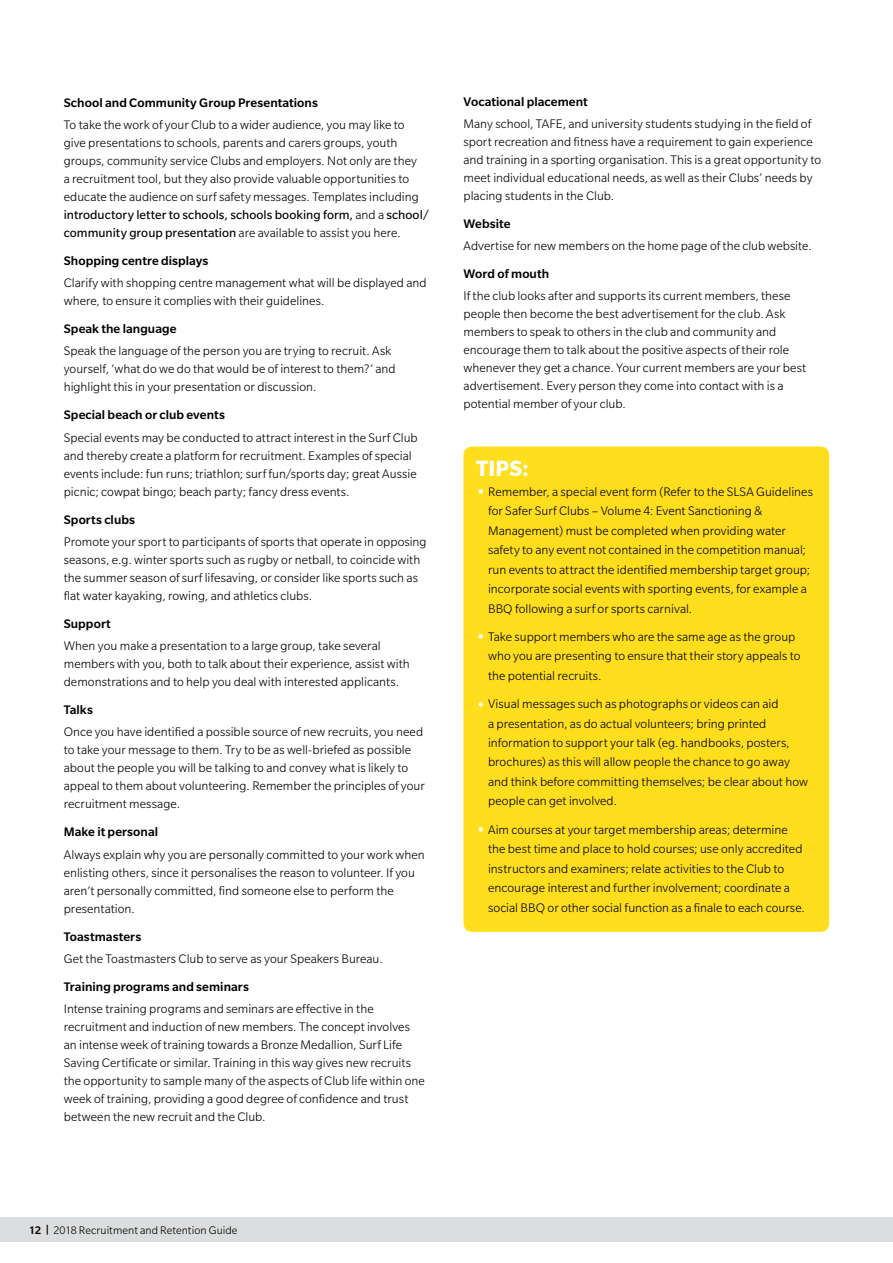
<style>
.page{position:relative;width:893px;height:1263px;background:#fff}
.page>*{position:absolute;margin:0;border:0;box-sizing:border-box;transform-origin:0 0}
.t1{font:700 24px "Slate Std";color:#fff}
.t2{font:300 13.5px/18px "Slate Std";letter-spacing:.005em;color:#000}
.t3{font:500 13.5px "Slate Std";letter-spacing:.005em;color:#000}
.t4{font:300 12px "Slate Std";letter-spacing:.005em;color:#000}
.s1{font-weight:400}
.s2{font-weight:400;font-size:18px;color:#fff}
.s3{font-weight:500}
</style>
<div class="page">
<div style="left:0;top:1217px;width:893px;height:25px;background:#dcddde"></div>
<div style="left:463px;top:446px;width:366px;height:486px;background:#ffde1d;border-radius:9px"></div>
<p class="t3" style="left:64px;top:95px;width:256px">School and Community Group Presentations</p>
<p class="t2" style="left:64px;top:116px;width:367px">To take the work of your Club to a wider audience, you may like to give presentations to schools, parents and carers groups, youth groups, community service Clubs and employers. Not only are they<br>a recruitment tool, but they also provide valuable opportunities to educate the audience on surf safety messages. Templates including <span class="s1">introductory letter to schools, schools booking form,</span> and a <span class="s1">school/ community group presentation</span> are available to assist you here.</p>
<p class="t3" style="left:64px;top:254px;width:146px">Shopping centre displays</p>
<p class="t2" style="left:64px;top:274px;width:364px">Clarify with shopping centre management what will be displayed and where, to ensure it complies with their guidelines.</p>
<p class="t3" style="left:64px;top:322px;width:114px">Speak the language</p>
<p class="t2" style="left:64px;top:342px;width:333px">Speak the language of the person you are trying to recruit. Ask yourself, ‘what do we do that would be of interest to them?’ and highlight this in your presentation or discussion.</p>
<p class="t3" style="left:64px;top:408px;width:163px">Special beach or club events</p>
<p class="t2" style="left:64px;top:428px;width:355px">Special events may be conducted to attract interest in the Surf Club and thereby create a platform for recruitment. Examples of special events include: fun runs; triathlon; surf fun/sports day; great Aussie picnic; cowpat bingo; beach party; fancy dress events.</p>
<p class="t3" style="left:64px;top:512px;width:73px">Sports clubs</p>
<p class="t2" style="left:64px;top:533px;width:364px">Promote your sport to participants of sports that operate in opposing seasons, e.g. winter sports such as rugby or netball, to coincide with the summer season of surf lifesaving, or consider like sports such as flat water kayaking, rowing, and athletics clubs.</p>
<p class="t3" style="left:64px;top:616px;width:49px">Support</p>
<p class="t2" style="left:64px;top:637px;width:348px">When you make a presentation to a large group, take several members with you, both to talk about their experience, assist with demonstrations and to help you deal with interested applicants.</p>
<p class="t3" style="left:64px;top:703px;width:31px">Talks</p>
<p class="t2" style="left:64px;top:723px;width:363px">Once you have identified a possible source of new recruits, you need to take your message to them. Try to be as well-briefed as possible about the people you will be talking to and convey what is likely to appeal to them about volunteering. Remember the principles of your recruitment message.</p>
<p class="t3" style="left:64px;top:825px;width:96px">Make it personal</p>
<p class="t2" style="left:64px;top:845px;width:363px">Always explain why you are personally committed to your work when enlisting others, since it personalises the reason to volunteer. If you aren’t personally committed, find someone else to perform the presentation.</p>
<p class="t3" style="left:64px;top:929px;width:79px">Toastmasters</p>
<p class="t2" style="left:64px;top:949px;width:321px">Get the Toastmasters Club to serve as your Speakers Bureau.</p>
<p class="t3" style="left:64px;top:979px;width:187px">Training programs and seminars</p>
<p class="t2" style="left:64px;top:1000px;width:363px">Intense training programs and seminars are effective in the recruitment and induction of new members. The concept involves an intense week of training towards a Bronze Medallion, Surf Life Saving Certificate or similar. Training in this way gives new recruits the opportunity to sample many of the aspects of Club life within one week of training, providing a good degree of confidence and trust between the new recruit and the Club.</p>
<p class="t3" style="left:463px;top:94px;width:126px">Vocational placement</p>
<p class="t2" style="left:463px;top:114px;width:359px">Many school, TAFE, and university students studying in the field of sport recreation and fitness have a requirement to gain experience and training in a sporting organisation. This is a great opportunity to meet individual educational needs, as well as their Clubs’ needs by placing students in the Club.</p>
<p class="t3" style="left:463px;top:216px;width:49px">Website</p>
<p class="t2" style="left:463px;top:237px;width:350px">Advertise for new members on the home page of the club website.</p>
<p class="t3" style="left:463px;top:267px;width:87px">Word of mouth</p>
<p class="t2" style="left:463px;top:287px;width:344px">If the club looks after and supports its current members, these people then become the best advertisement for the club. Ask members to speak to others in the club and community and encourage them to talk about the positive aspects of their role whenever they get a chance. Your current members are your best advertisement. Every person they come into contact with is a potential member of your club.</p>
<h1 class="t1" style="left:476px;top:456px;width:54px">TIPS:</h1>
<p class="t2" style="left:488px;top:482px;width:326px;line-height:19.5px;text-indent:-12px"><span class="s2">•</span> Remember, a special event form (Refer to the SLSA Guidelines for Safer Surf Clubs – Volume 4: Event Sanctioning &amp; Management) must be completed when providing water safety to any event not contained in the competition manual; run events to attract the identified membership target group; incorporate social events with sporting events, for example a BBQ following a surf or sports carnival.</p>
<p class="t2" style="left:488px;top:627px;width:314px;line-height:19.5px;text-indent:-12px"><span class="s2">•</span> Take support members who are the same age as the group who you are presenting to ensure that their story appeals to the potential recruits.</p>
<p class="t2" style="left:488px;top:694px;width:321px;line-height:19.5px;text-indent:-12px"><span class="s2">•</span> Visual messages such as photographs or videos can aid<br>a presentation, as do actual volunteers; bring printed information to support your talk (eg. handbooks, posters, brochures) as this will allow people the chance to go away and think before committing themselves; be clear about how people can get involved.</p>
<p class="t2" style="left:488px;top:819px;width:318px;line-height:19.5px;text-indent:-12px"><span class="s2">•</span> Aim courses at your target membership areas; determine the best time and place to hold courses; use only accredited instructors and examiners; relate activities to the Club to encourage interest and further involvement; coordinate a social BBQ or other social function as a finale to each course.</p>
<p class="t4" style="left:29px;top:1224px;width:210px"><span class="s3">12 |</span> 2018 Recruitment and Retention Guide</p>
</div>
